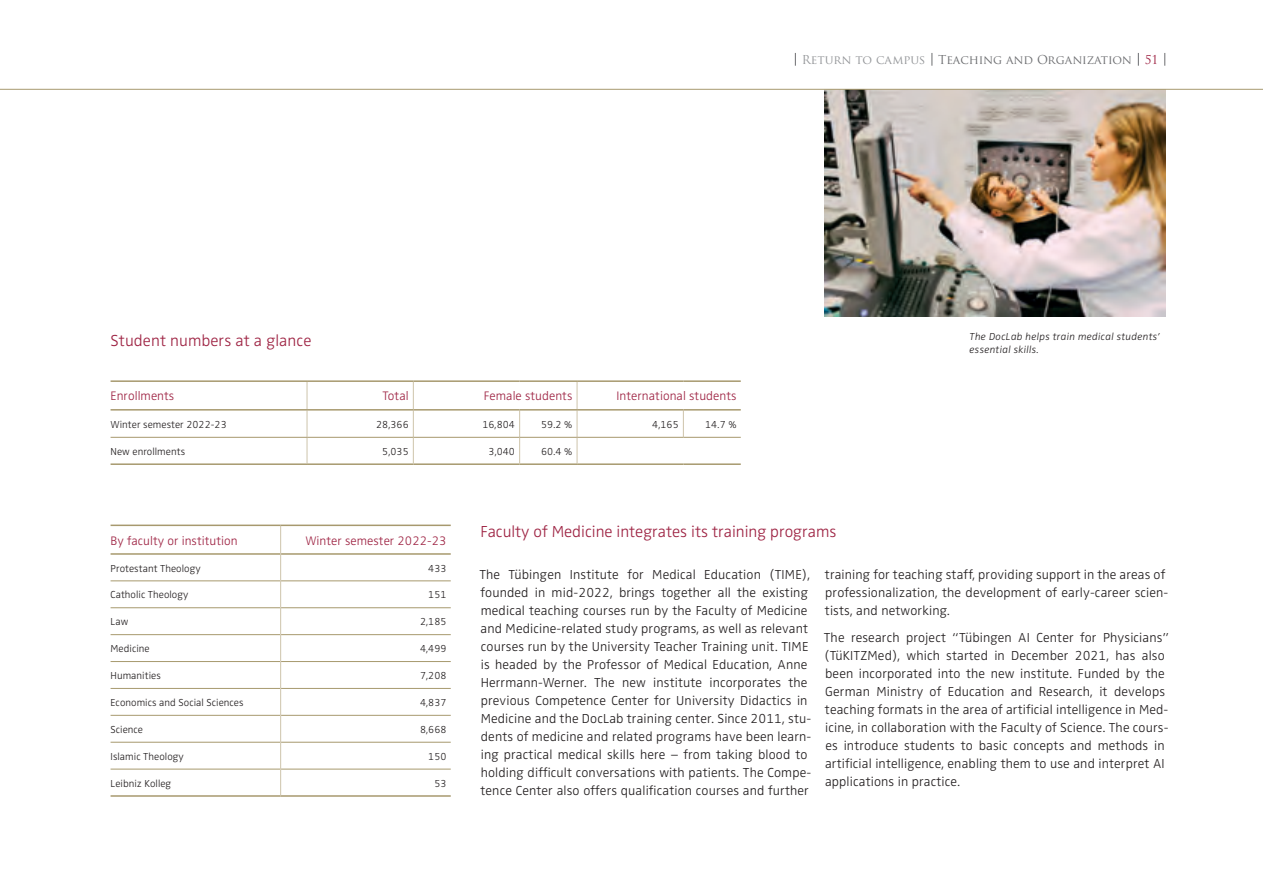
<style>
.page{position:relative;width:1263px;height:893px;background:#fff}
.page>*{position:absolute;margin:0;border:0;box-sizing:border-box;transform-origin:0 0}
.t1{font:300 16.5px "Zwo OT";color:#9e2343}
.t2{font:300 13.5px/18px "Zwo OT";letter-spacing:.01em;color:#231f20}
.t3{font:300 12.75px "Zwo OT";letter-spacing:.005em;color:#9e2343}
.t4{font:12px "Trajan Pro";color:#6c6d70}
.t5{font:300 10.5px "Zwo OT";letter-spacing:.005em;color:#231f20}
.t6{font:italic 300 10.5px/13.5px "Zwo OT";letter-spacing:.025em;color:#231f20}
.s1{color:#939598}
.s2{color:#9e2343}
</style>
<div class="page">
<svg style="left:795px;top:53px;width:1px;height:13px"></svg>
<svg style="left:931px;top:53px;width:1px;height:13px"></svg>
<svg style="left:1138px;top:53px;width:1px;height:13px"></svg>
<svg style="left:1164px;top:53px;width:1px;height:13px"></svg>
<img style="left:825px;top:90px;width:340px;height:226px">
<hr style="left:111px;top:580px;width:169px;height:1px;background:#a7996e">
<hr style="left:281px;top:742px;width:170px;height:1px;background:#a7996e">
<hr style="left:281px;top:580px;width:170px;height:1px;background:#a7996e">
<hr style="left:281px;top:769px;width:170px;height:1px;background:#a7996e">
<hr style="left:281px;top:795px;width:170px;height:2px;background:#a7996e">
<hr style="left:111px;top:607px;width:169px;height:1px;background:#a7996e">
<hr style="left:111px;top:769px;width:169px;height:1px;background:#a7996e">
<hr style="left:111px;top:795px;width:170px;height:2px;background:#a7996e">
<hr style="left:281px;top:553px;width:170px;height:2px;background:#a7996e">
<hr style="left:281px;top:607px;width:170px;height:1px;background:#a7996e">
<hr style="left:111px;top:553px;width:169px;height:2px;background:#a7996e">
<hr style="left:111px;top:634px;width:169px;height:1px;background:#a7996e">
<hr style="left:281px;top:634px;width:170px;height:1px;background:#a7996e">
<hr style="left:111px;top:661px;width:169px;height:1px;background:#a7996e">
<hr style="left:281px;top:661px;width:170px;height:1px;background:#a7996e">
<hr style="left:111px;top:688px;width:169px;height:1px;background:#a7996e">
<hr style="left:281px;top:688px;width:170px;height:1px;background:#a7996e">
<hr style="left:111px;top:715px;width:169px;height:1px;background:#a7996e">
<hr style="left:281px;top:715px;width:170px;height:1px;background:#a7996e">
<hr style="left:111px;top:742px;width:169px;height:1px;background:#a7996e">
<svg style="left:280px;top:526px;width:1px;height:269px"></svg>
<hr style="left:111px;top:525px;width:170px;height:1px;background:#a7996e">
<hr style="left:281px;top:525px;width:170px;height:1px;background:#a7996e">
<hr style="left:111px;top:463px;width:196px;height:2px;background:#a7996e">
<hr style="left:577px;top:463px;width:106px;height:2px;background:#a7996e">
<hr style="left:683px;top:463px;width:58px;height:2px;background:#a7996e">
<hr style="left:683px;top:437px;width:58px;height:1px;background:#a7996e">
<svg style="left:683px;top:411px;width:1px;height:26px"></svg>
<hr style="left:577px;top:437px;width:106px;height:1px;background:#a7996e">
<hr style="left:307px;top:437px;width:106px;height:1px;background:#a7996e">
<hr style="left:413px;top:437px;width:107px;height:1px;background:#a7996e">
<hr style="left:520px;top:437px;width:57px;height:1px;background:#a7996e">
<svg style="left:577px;top:382px;width:1px;height:81px"></svg>
<hr style="left:307px;top:463px;width:106px;height:2px;background:#a7996e">
<hr style="left:413px;top:463px;width:107px;height:2px;background:#a7996e">
<hr style="left:520px;top:463px;width:57px;height:2px;background:#a7996e">
<svg style="left:307px;top:382px;width:1px;height:81px"></svg>
<hr style="left:111px;top:437px;width:196px;height:1px;background:#a7996e">
<svg style="left:413px;top:382px;width:1px;height:81px"></svg>
<svg style="left:519px;top:411px;width:1px;height:52px"></svg>
<hr style="left:111px;top:409px;width:196px;height:2px;background:#a7996e">
<hr style="left:307px;top:409px;width:106px;height:2px;background:#a7996e">
<hr style="left:413px;top:409px;width:107px;height:2px;background:#a7996e">
<hr style="left:520px;top:409px;width:57px;height:2px;background:#a7996e">
<hr style="left:577px;top:409px;width:106px;height:2px;background:#a7996e">
<hr style="left:683px;top:409px;width:58px;height:2px;background:#a7996e">
<hr style="left:111px;top:380px;width:196px;height:2px;background:#a7996e">
<hr style="left:307px;top:380px;width:106px;height:2px;background:#a7996e">
<hr style="left:413px;top:380px;width:107px;height:2px;background:#a7996e">
<hr style="left:520px;top:380px;width:57px;height:2px;background:#a7996e">
<hr style="left:577px;top:380px;width:106px;height:2px;background:#a7996e">
<hr style="left:683px;top:380px;width:58px;height:2px;background:#a7996e">
<hr style="left:0;top:89px;width:1263px;height:1px;background:#a7996e">
<p class="t4" style="left:802px;top:52px;width:358px"><span class="s1">Return to campus</span> Teaching and Organization <span class="s2">51</span></p>
<p class="t1" style="left:111px;top:331px;width:202px">Student numbers at a glance</p>
<p class="t6" style="left:969px;top:330px;width:192px">The DocLab helps train medical students’ essential skills.</p>
<p class="t3" style="left:111px;top:389px;width:65px">Enrollments</p>
<p class="t3" style="left:383px;top:389px;width:28px">Total</p>
<p class="t3" style="left:484px;top:389px;width:90px">Female students</p>
<p class="t3" style="left:616px;top:389px;width:121px">International students</p>
<p class="t5" style="left:111px;top:418px;width:118px">Winter semester 2022-23</p>
<p class="t5" style="left:376px;top:418px;width:34px">28,366</p>
<p class="t5" style="left:482px;top:418px;width:34px">16,804</p>
<p class="t5" style="left:541px;top:418px;width:33px">59.2 %</p>
<p class="t5" style="left:652px;top:418px;width:28px">4,165</p>
<p class="t5" style="left:705px;top:418px;width:33px">14.7 %</p>
<p class="t5" style="left:111px;top:445px;width:76px">New enrollments</p>
<p class="t5" style="left:382px;top:445px;width:28px">5,035</p>
<p class="t5" style="left:489px;top:445px;width:28px">3,040</p>
<p class="t5" style="left:541px;top:445px;width:33px">60.4 %</p>
<p class="t3" style="left:111px;top:533px;width:129px">By faculty or institution</p>
<p class="t3" style="left:305px;top:533px;width:143px">Winter semester 2022-23</p>
<p class="t5" style="left:111px;top:562px;width:92px">Protestant Theology</p>
<p class="t5" style="left:428px;top:562px;width:20px">433</p>
<p class="t5" style="left:111px;top:589px;width:79px">Catholic Theology</p>
<p class="t5" style="left:428px;top:589px;width:20px">151</p>
<p class="t5" style="left:111px;top:616px;width:19px">Law</p>
<p class="t5" style="left:420px;top:616px;width:28px">2,185</p>
<p class="t5" style="left:111px;top:643px;width:41px">Medicine</p>
<p class="t5" style="left:420px;top:643px;width:28px">4,499</p>
<p class="t5" style="left:111px;top:670px;width:52px">Humanities</p>
<p class="t5" style="left:420px;top:670px;width:28px">7,208</p>
<p class="t5" style="left:111px;top:696px;width:134px">Economics and Social Sciences</p>
<p class="t5" style="left:420px;top:696px;width:28px">4,837</p>
<p class="t5" style="left:111px;top:723px;width:34px">Science</p>
<p class="t5" style="left:420px;top:723px;width:28px">8,668</p>
<p class="t5" style="left:111px;top:750px;width:75px">Islamic Theology</p>
<p class="t5" style="left:428px;top:750px;width:20px">150</p>
<p class="t5" style="left:111px;top:777px;width:62px">Leibniz Kolleg</p>
<p class="t5" style="left:434px;top:777px;width:14px">53</p>
<p class="t1" style="left:480px;top:522px;width:357px">Faculty of Medicine integrates its training programs</p>
<p class="t2" style="left:479px;top:566px;width:333px">The Tübingen Institute for Medical Education (TIME), founded in mid-2022, brings together all the existing medical teaching courses run by the Faculty of Medicine and Medicine-related study programs, as well as relevant courses run by the University Teacher Training unit. TIME is headed by the Professor of Medical Education, Anne Herrmann-Werner. The new institute incorporates the previous Competence Center for University Didactics in Medicine and the DocLab training center. Since 2011, stu&shy;dents of medicine and related programs have been learn&shy;ing practical medical skills here – from taking blood to holding difficult conversations with patients. The Compe&shy;tence Center also offers qualification courses and further</p>
<p class="t2" style="left:825px;top:566px;width:345px">training for teaching staff, providing support in the areas of professionalization, the development of early-career scien&shy;tists, and networking.</p>
<p class="t2" style="left:824px;top:629px;width:346px">The research project “Tübingen AI Center for Physicians” (TüKITZMed), which started in December 2021, has also been incorporated into the new institute. Funded by the German Ministry of Education and Research, it develops teaching formats in the area of artificial intelligence in Med&shy;icine, in collaboration with the Faculty of Science. The cours&shy;es introduce students to basic concepts and methods in artificial intelligence, enabling them to use and interpret AI applications in practice.</p>
</div>
